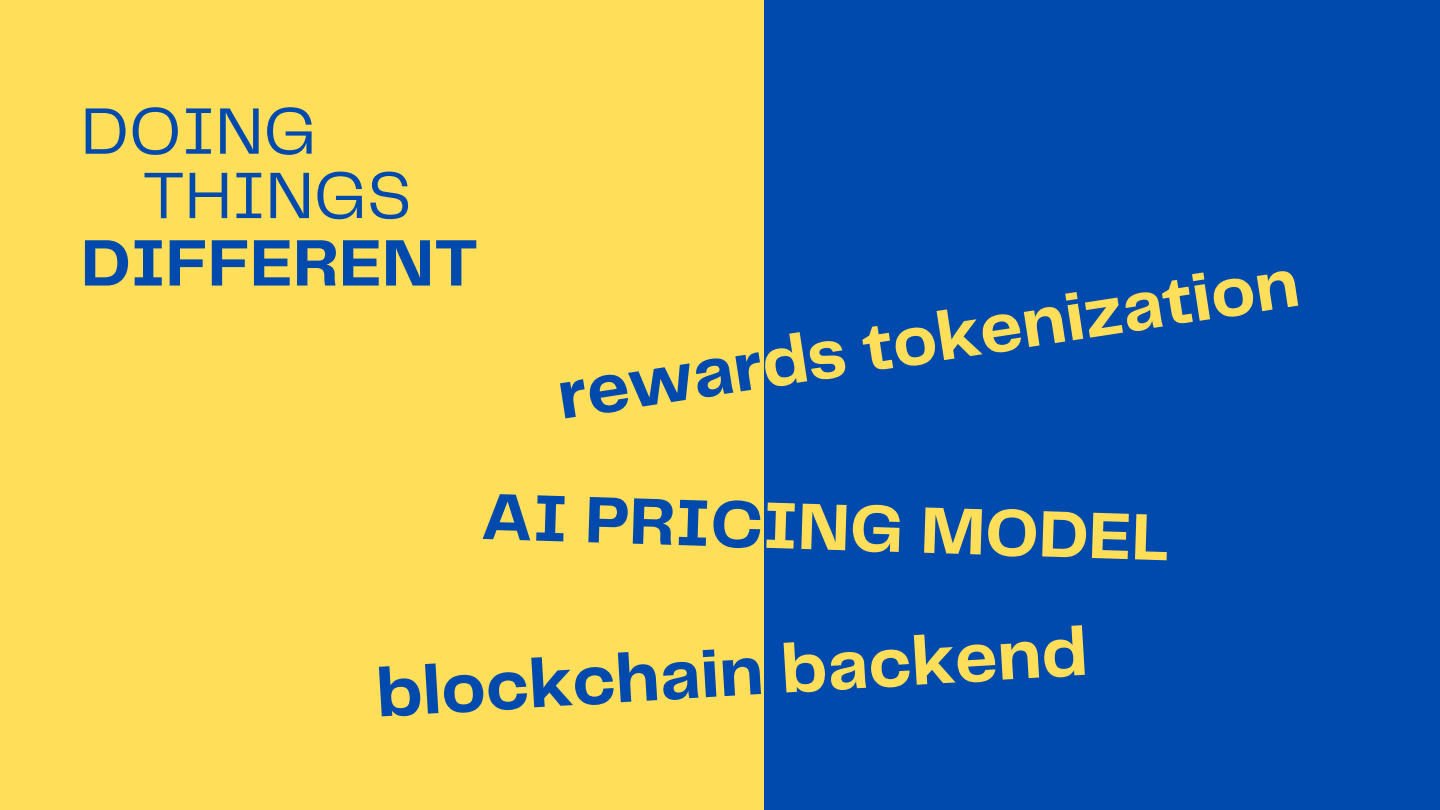
<style>
.page{position:relative;width:1440px;height:810px;background:#fff}
.page>*{position:absolute;margin:0;border:0;box-sizing:border-box;transform-origin:0 0}
.t1{font:700 71px "Telegraf";color:#ffde59}
.t2{font:700 71px "Telegraf";color:#004aad}
.t3{font:700 68.1px "Telegraf";color:#ffde59}
.t4{font:68.1px/64.4px "Telegraf";color:#004aad}
.t5{font:700 68.1px "Telegraf";color:#004aad}
.s1{color:#004aad}
.s2{color:#ffde59}
</style>
<div class="page">
<div style="left:0;top:0;width:813px;height:810px;background:#ffde59"></div>
<div style="left:764px;top:0;width:676px;height:810px;background:#004aad"></div>
<p class="t4" style="left:142px;top:102px;width:271px;text-indent:-61px">DOING<br>THINGS</p>
<p class="t5" style="left:81px;top:234px;width:399px">DIFFERENT</p>
<p class="t1" style="left:553px;top:368px;width:751px;rotate:-9deg"><span class="s1">rewar</span>ds tokenization</p>
<p class="t3" style="left:482px;top:485px;width:689px;rotate:2deg"><span class="s1">AI PRIC</span>ING MODEL</p>
<p class="t2" style="left:375px;top:662px;width:714px;rotate:-3deg">blockchain <span class="s2">backend</span></p>
</div>
